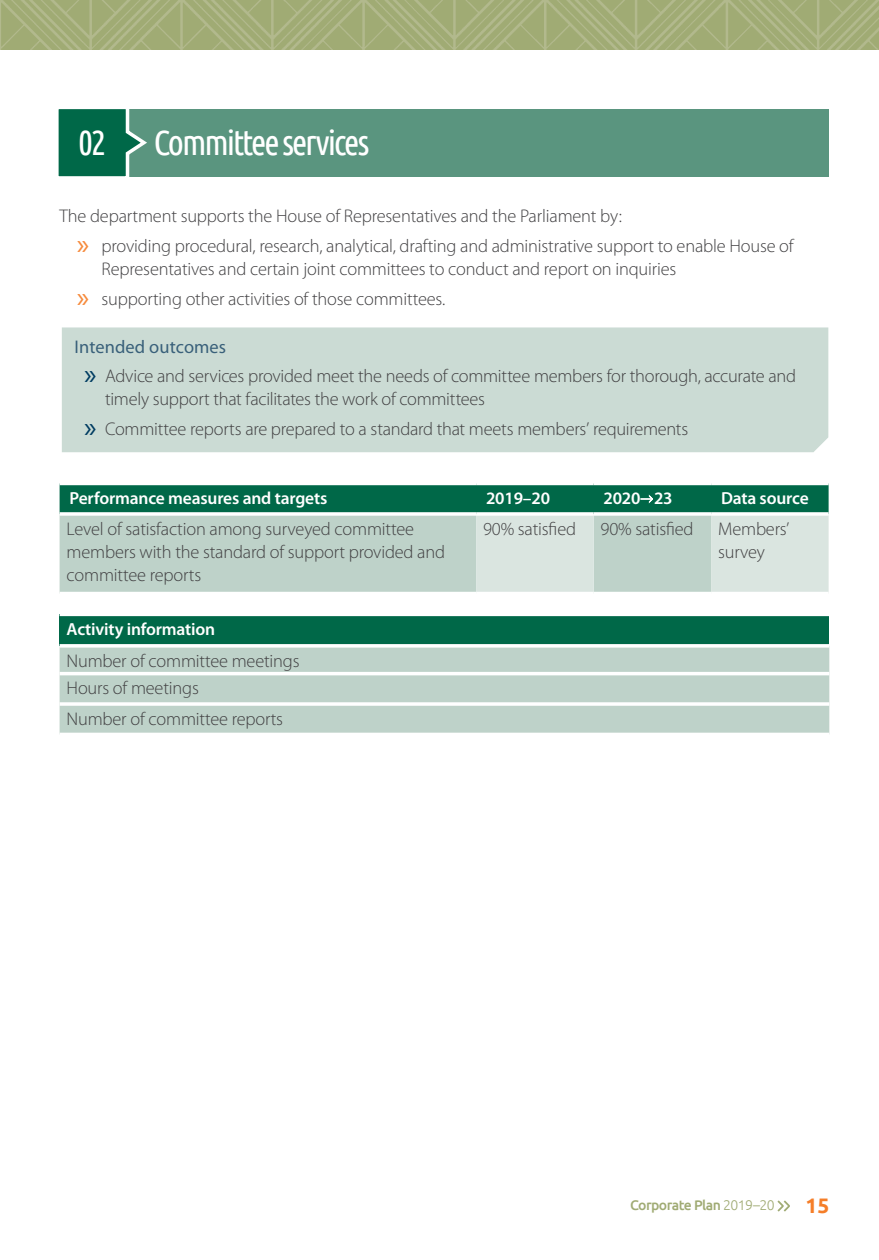
<style>
.page{position:relative;width:879px;height:1260px;background:#fff}
.page>*{position:absolute;margin:0;border:0;box-sizing:border-box;transform-origin:0 0}
.t1{font:35px "Ubuntu Condensed";letter-spacing:-.06em;color:#fff}
.t2{font:700 21px "Ubuntu";color:#f57e29}
.t3{font:300 18.38px/22.8px "Myriad Pro";letter-spacing:-.01em;color:#414042}
.t4{font:600 17.5px "Myriad Pro";letter-spacing:-.01em;color:#fff}
.t5{font:500 14px "Ubuntu";letter-spacing:-.04em;color:#a0ab74}
.s1{font-weight:400;font-size:29.75px;color:#f68a3c}
.s2{font-weight:400;color:#39607a}
.s3{font-weight:400;font-size:29.75px;color:#003c61}
.s4{font-weight:300}
</style>
<div class="page">
<img style="left:0;top:0;width:878px;height:50px">
<svg style="left:777px;top:1200px;width:13px;height:12px"></svg>
<div style="left:125px;top:109px;width:703px;height:67px;background:#5a957f"></div>
<svg style="left:58px;top:109px;width:92px;height:68px"></svg>
<div style="left:62px;top:327px;width:765px;height:125px;background:#cbdbd4"></div>
<svg style="left:60px;top:483px;width:768px;height:109px;background:#98beb1"></svg>
<div style="left:60px;top:614px;width:768px;height:32px;background:#006848"></div>
<div style="left:60px;top:648px;width:768px;height:85px;background:#bed2c9"></div>
<hr style="left:60px;top:613px;width:768px;height:3px;background:#fff">
<svg style="left:60px;top:644px;width:768px;height:4px"></svg>
<hr style="left:60px;top:672px;width:768px;height:3px;background:#fff">
<hr style="left:60px;top:702px;width:768px;height:4px;background:#f7f9f8">
<h1 class="t1" style="left:78px;top:121px;width:30px">02</h1>
<h1 class="t1" style="left:154px;top:121px;width:217px">Committee services</h1>
<p class="t3" style="left:77px;top:201px;width:718px;line-height:30.3px;text-indent:-17px">The department supports the House of Representatives and the Parliament by:<br><span class="s1">»</span> providing procedural, research, analytical, drafting and administrative support to enable House of</p>
<p class="t3" style="left:77px;top:254px;width:600px;line-height:30.3px;text-indent:25px">Representatives and certain joint committees to conduct and report on inquiries <span class="s1">»</span> supporting other activities of those committees.</p>
<p class="t3" style="left:84px;top:332px;width:713px;line-height:29.2px;text-indent:-10px"><span class="s2">Intended outcomes<br></span><span class="s3">»</span> Advice and services provided meet the needs of committee members for thorough, accurate and</p>
<p class="t3" style="left:84px;top:384px;width:605px;line-height:29.8px;text-indent:21px">timely support that facilitates the work of committees<br><span class="s3">»</span> Committee reports are prepared to a standard that meets members’ requirements</p>
<p class="t4" style="left:69px;top:487px;width:259px">Performance measures and targets</p>
<p class="t4" style="left:486px;top:487px;width:65px">2019–20</p>
<p class="t4" style="left:603px;top:487px;width:70px">2020 23</p>
<p class="t4" style="left:720px;top:487px;width:89px">Data source</p>
<p class="t3" style="left:67px;top:518px;width:380px">Level of satisfaction among surveyed committee members with the standard of support provided and committee reports</p>
<p class="t3" style="left:483px;top:518px;width:94px">90% satisfied</p>
<p class="t3" style="left:600px;top:518px;width:94px">90% satisfied</p>
<p class="t3" style="left:717px;top:518px;width:73px">Members’ survey</p>
<p class="t4" style="left:67px;top:618px;width:150px">Activity information</p>
<p class="t3" style="left:67px;top:646px;width:234px;line-height:27.8px">Number of committee meetings<br>Hours of meetings</p>
<p class="t3" style="left:67px;top:707px;width:218px">Number of committee reports</p>
<p class="t5" style="left:629px;top:1197px;width:146px">Corporate Plan <span class="s4">2019–20</span></p>
<p class="t2" style="left:805px;top:1193px;width:25px">15</p>
</div>
